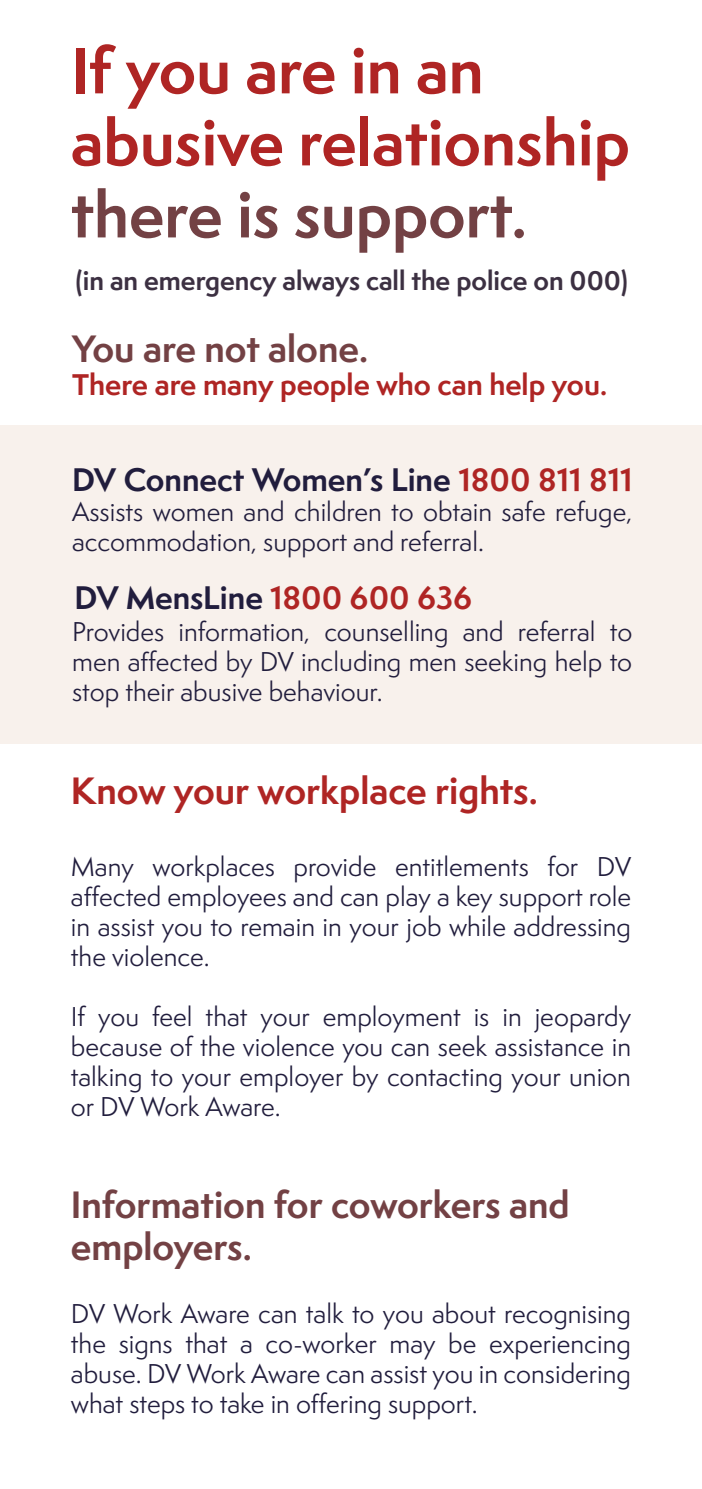
<style>
.page{position:relative;width:702px;height:1489px;background:#fff}
.page>*{position:absolute;margin:0;border:0;box-sizing:border-box;transform-origin:0 0}
.t1{font:700 60px/72px "Semplicita Pro";color:#af2524}
.t2{font:700 60px "Semplicita Pro";color:#734144}
.t3{font:700 35px/42px "Semplicita Pro";color:#734144}
.t4{font:700 35px "Semplicita Pro";color:#af2524}
.t5{font:700 30px "Semplicita Pro";color:#211d3d}
.t6{font:700 27.5px "Semplicita Pro";color:#af2524}
.t7{font:25px/30px "Semplicita Pro";color:#211d3d;text-align:justify}
.t8{font:700 25px "Semplicita Pro";color:#3c3042}
.s1{color:#af2524}
</style>
<div class="page">
<div style="left:0;top:425px;width:702px;height:318px;background:#f8f1ec"></div>
<p class="t1" style="left:71px;top:34px;width:560px">If you are in an abusive relationship</p>
<p class="t2" style="left:71px;top:170px;width:457px">there is support.</p>
<p class="t8" style="left:76px;top:261px;width:553px">(in an emergency always call the police on 000)</p>
<p class="t3" style="left:72px;top:327px;width:297px">You are not alone.</p>
<p class="t6" style="left:72px;top:364px;width:536px">There are many people who can help you.</p>
<p class="t5" style="left:72px;top:457px;width:561px">DV Connect Women’s Line <span class="s1">1800 811 811</span></p>
<p class="t7" style="left:72px;top:496px;width:561px">Assists women and children to obtain safe refuge, accommodation, support and referral.</p>
<p class="t5" style="left:75px;top:575px;width:399px">DV MensLine <span class="s1">1800 600 636</span></p>
<p class="t7" style="left:72px;top:616px;width:561px">Provides information, counselling and referral to men affected by DV including men seeking help to stop their abusive behaviour.</p>
<p class="t4" style="left:71px;top:764px;width:468px">Know your workplace rights.</p>
<p class="t7" style="left:71px;top:851px;width:561px">Many workplaces provide entitlements for DV affected employees and can play a key support role in assist you to remain in your job while addressing the violence.</p>
<p class="t7" style="left:71px;top:1001px;width:561px">If you feel that your employment is in jeopardy because of the violence you can seek assistance in talking to your employer by contacting your union or DV Work Aware.</p>
<p class="t3" style="left:71px;top:1183px;width:500px">Information for coworkers and employers.</p>
<p class="t7" style="left:71px;top:1298px;width:561px">DV Work Aware can talk to you about recognising the signs that a co-worker may be experiencing abuse. DV Work Aware can assist you in considering what steps to take in offering support.</p>
</div>
